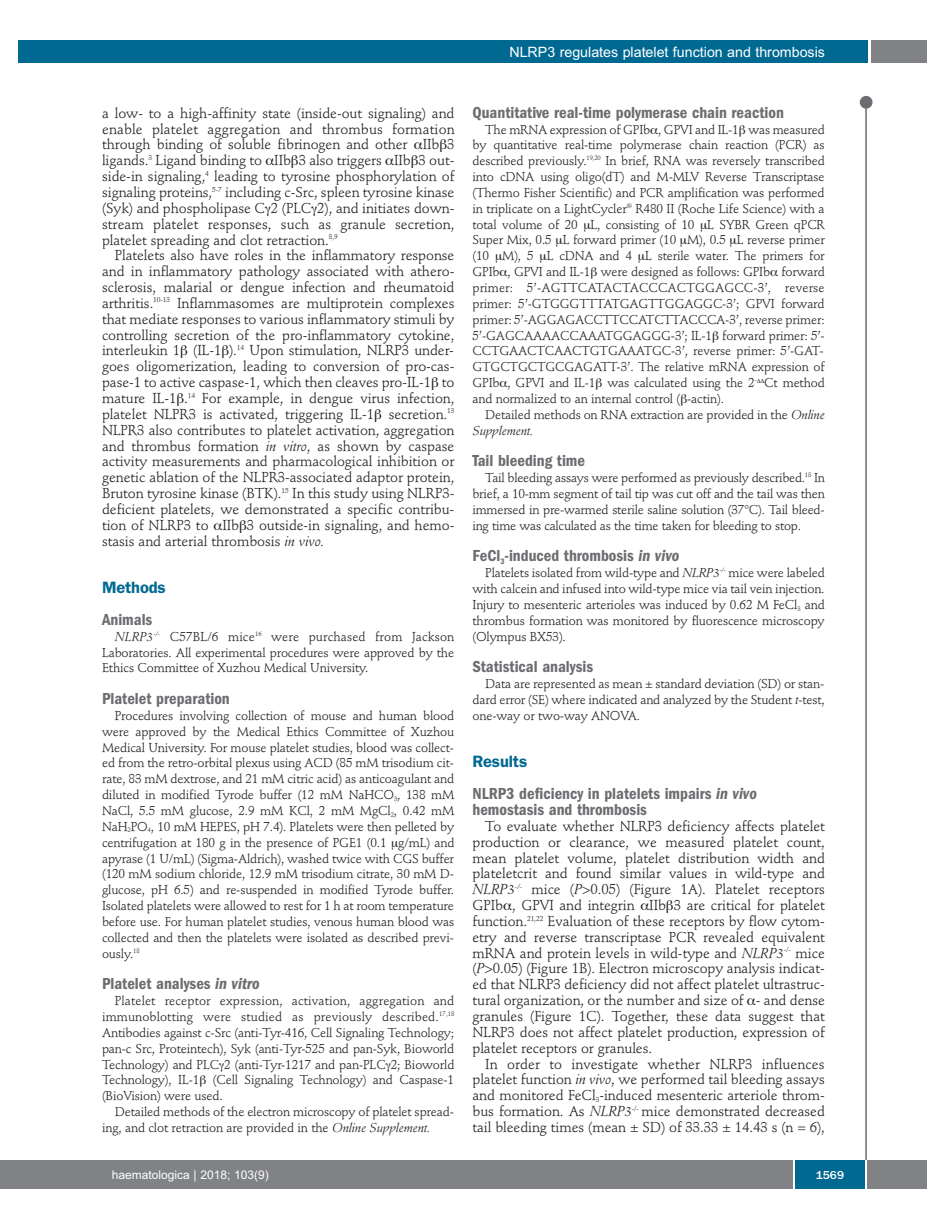
<style>
.page{position:relative;width:927px;height:1225px;background:#fff}
.page>*{position:absolute;margin:0;border:0;box-sizing:border-box;transform-origin:0 0}
.t1{font:600 condensed 16.5px/31.7px "Franklin Gothic";color:#6c6d70}
.t2{font:600 16.5px "Franklin Gothic";letter-spacing:-.01em;color:#006991}
.t3{font:14.25px/15.9px "Stempel Schneidler";letter-spacing:-.005em;color:#231f20;text-align:justify}
.t4{font:14.25px "Arial";color:#fff}
.t5{font:12.75px/15.9px "Stempel Schneidler";letter-spacing:-.015em;color:#231f20;text-align:justify}
.t6{font:12px "Arial";color:#fff}
.t7{font:500 12px "Franklin Gothic";color:#fff}
.s1{font-style:italic}
.s2{font-stretch:normal;color:#006991}
</style>
<div class="page">
<div style="left:860px;top:96px;width:12px;height:13px;background:#6c6d70;border-radius:50%"></div>
<hr style="left:865px;top:98px;width:2px;height:1062px;background:#6c6d70">
<div style="left:871px;top:40px;width:56px;height:22px;background:#808285"></div>
<div style="left:18px;top:40px;width:849px;height:22px;background:#006991"></div>
<div style="left:17px;top:1160px;width:910px;height:28px;background:#808285"></div>
<div style="left:795px;top:1160px;width:70px;height:28px;background:#006991"></div>
<hr style="left:793px;top:1160px;width:2px;height:28px;background:#fff">
<hr style="left:865px;top:1160px;width:2px;height:28px;background:#fff">
<div style="left:0;top:1160px;width:17px;height:28px;background:#808285"></div>
<p class="t4" style="left:509px;top:44px;width:317px">NLRP3 regulates platelet function and thrombosis</p>
<p class="t3" style="left:102px;top:106px;width:354px">a low- to a high-affinity state (inside-out signaling) and enable platelet aggregation and thrombus formation through binding of soluble fibrinogen and other IIb 3 ligands.<sup>3</sup> Ligand binding to IIb 3 also triggers IIb 3 out&shy;side-in signaling,<sup>4</sup> leading to tyrosine phosphorylation of signaling proteins,<sup>5-7</sup> including c-Src, spleen tyrosine kinase (Syk) and phospholipase C 2 (PLC 2), and initiates down&shy;stream platelet responses, such as granule secretion, platelet spreading and clot retraction.<sup>8,9</sup></p>
<p class="t3" style="left:102px;top:249px;width:354px;text-indent:13px">Platelets also have roles in the inflammatory response and in inflammatory pathology associated with athero&shy;sclerosis, malarial or dengue infection and rheumatoid arthritis.<sup>10-13</sup> Inflammasomes are multiprotein complexes that mediate responses to various inflammatory stimuli by controlling secretion of the pro-inflammatory cytokine, interleukin 1 (IL-1 ).<sup>14</sup> Upon stimulation, NLRP3 under&shy;goes oligomerization, leading to conversion of pro-cas&shy;pase-1 to active caspase-1, which then cleaves pro-IL-1 to mature IL-1 .<sup>14</sup> For example, in dengue virus infection, platelet NLPR3 is activated, triggering IL-1 secretion.<sup>13<br></sup>NLPR3 also contributes to platelet activation, aggregation and thrombus formation <span class="s1">in vitro</span>, as shown by caspase activity measurements and pharmacological inhibition or genetic ablation of the NLPR3-associated adaptor protein, Bruton tyrosine kinase (BTK).<sup>15</sup> In this study using NLRP3- deficient platelets, we demonstrated a specific contribu&shy;tion of NLRP3 to IIb 3 outside-in signaling, and hemo&shy;stasis and arterial thrombosis <span class="s1">in vivo.</span></p>
<p class="t2" style="left:102px;top:582px;width:65px">Methods</p>
<p class="t1" style="left:102px;top:605px;width:52px">Animals</p>
<p class="t5" style="left:102px;top:629px;width:354px;text-indent:13px"><span class="s1">NLRP3</span><sup>-/-</sup> C57BL/6 mice<sup>16</sup> were purchased from Jackson Laboratories. All experimental procedures were approved by the Ethics Committee of Xuzhou Medical University.</p>
<p class="t1" style="left:102px;top:684px;width:129px">Platelet preparation</p>
<p class="t5" style="left:102px;top:709px;width:354px;text-indent:13px">Procedures involving collection of mouse and human blood were approved by the Medical Ethics Committee of Xuzhou Medical University. For mouse platelet studies, blood was collect&shy;ed from the retro-orbital plexus using ACD (85 mM trisodium cit&shy;rate, 83 mM dextrose, and 21 mM citric acid) as anticoagulant and diluted in modified Tyrode buffer (12 mM NaHCO<sub>3</sub>, 138 mM NaCl, 5.5 mM glucose, 2.9 mM KCl, 2 mM MgCl<sub>2</sub>, 0.42 mM NaH<sub>2</sub>PO<sub>4</sub>, 10 mM HEPES, pH 7.4). Platelets were then pelleted by centrifugation at 180 g in the presence of PGE1 (0.1 g/mL) and apyrase (1 U/mL) (Sigma-Aldrich), washed twice with CGS buffer (120 mM sodium chloride, 12.9 mM trisodium citrate, 30 mM D&shy;glucose, pH 6.5) and re-suspended in modified Tyrode buffer.<br>Isolated platelets were allowed to rest for 1 h at room temperature before use. For human platelet studies, venous human blood was collected and then the platelets were isolated as described previ&shy;ously.<sup>18</sup></p>
<p class="t1" style="left:102px;top:969px;width:159px">Platelet analyses <span class="s1">in vitro</span></p>
<p class="t5" style="left:102px;top:994px;width:354px;text-indent:13px">Platelet receptor expression, activation, aggregation and immunoblotting were studied as previously described.<sup>17,18<br></sup>Antibodies against c-Src (anti-Tyr-416, Cell Signaling Technology; pan-c Src, Proteintech), Syk (anti-Tyr-525 and pan-Syk, Bioworld Technology) and PLC 2 (anti-Tyr-1217 and pan-PLC 2; Bioworld Technology), IL-1 (Cell Signaling Technology) and Caspase-1 (BioVision) were used.</p>
<p class="t5" style="left:102px;top:1105px;width:353px;text-indent:13px">Detailed methods of the electron microscopy of platelet spread&shy;ing, and clot retraction are provided in the <span class="s1">Online Supplement.</span></p>
<p class="t1" style="left:472px;top:98px;width:313px">Quantitative real-time polymerase chain reaction</p>
<p class="t5" style="left:472px;top:122px;width:354px;text-indent:13px">The mRNA expression of GPIb , GPVI and IL-1 was measured by quantitative real-time polymerase chain reaction (PCR) as described previously.<sup>19,20</sup> In brief, RNA was reversely transcribed into cDNA using oligo(dT) and M-MLV Reverse Transcriptase (Thermo Fisher Scientific) and PCR amplification was performed in triplicate on a LightCycler<sup>®</sup> R480 II (Roche Life Science) with a total volume of 20 L, consisting of 10 L SYBR Green qPCR Super Mix, 0.5 L forward primer (10 M), 0.5 L reverse primer (10 M), 5 L cDNA and 4 L sterile water. The primers for GPIb , GPVI and IL-1 were designed as follows: GPIb forward primer: 5’-AGTTCATACTACCCACTGGAGCC-3’, reverse primer: 5’-GTGGGTTTATGAGTTGGAGGC-3’; GPVI forward primer: 5’-AGGAGACCTTCCATCTTACCCA-3’, reverse primer:<br>5’-GAGCAAAACCAAATGGAGGG-3’; IL-1 forward primer: 5’- CCTGAACTCAACTGTGAAATGC-3’, reverse primer: 5’-GAT-GTGCTGCTGCGAGATT-3’. The relative mRNA expression of GPIb , GPVI and IL-1 was calculated using the 2<sup>-</sup> Ct method and normalized to an internal control ( -actin).</p>
<p class="t5" style="left:472px;top:408px;width:354px;text-indent:13px">Detailed methods on RNA extraction are provided in the <span class="s1">Online<br>Supplement.</span></p>
<p class="t1" style="left:472px;top:446px;width:114px">Tail bleeding time</p>
<p class="t5" style="left:472px;top:471px;width:354px;text-indent:13px">Tail bleeding assays were performed as previously described.<sup>18</sup> In brief, a 10-mm segment of tail tip was cut off and the tail was then immersed in pre-warmed sterile saline solution (37°C). Tail bleed&shy;ing time was calculated as the time taken for bleeding to stop.</p>
<p class="t1" style="left:472px;top:541px;width:208px">FeCl<sub>3</sub>-induced thrombosis <span class="s1">in vivo</span></p>
<p class="t5" style="left:472px;top:566px;width:354px;text-indent:13px">Platelets isolated from wild-type and <span class="s1">NLRP3</span><sup>-/-</sup> mice were labeled with calcein and infused into wild-type mice via tail vein injection.<br>Injury to mesenteric arterioles was induced by 0.62 M FeCl<sub>3</sub> and thrombus formation was monitored by fluorescence microscopy (Olympus BX53).</p>
<p class="t1" style="left:472px;top:652px;width:122px">Statistical analysis</p>
<p class="t5" style="left:472px;top:677px;width:354px;text-indent:13px">Data are represented as mean ± standard deviation (SD) or stan&shy;dard error (SE) where indicated and analyzed by the Student <span class="s1">t</span>-test, one-way or two-way ANOVA.</p>
<p class="t1" style="left:472px;top:747px;width:286px"><span class="s2">Results<br></span>NLRP3 deficiency in platelets impairs <span class="s1">in vivo</span></p>
<p class="t1" style="left:472px;top:795px;width:176px">hemostasis and thrombosis</p>
<p class="t3" style="left:472px;top:819px;width:354px;text-indent:13px">To evaluate whether NLRP3 deficiency affects platelet production or clearance, we measured platelet count, mean platelet volume, platelet distribution width and plateletcrit and found similar values in wild-type and <span class="s1">NLRP3</span><sup>-/-</sup> mice (<span class="s1">P</span>&gt;0.05) (Figure 1A). Platelet receptors GPIb , GPVI and integrin IIb 3 are critical for platelet function.<sup>21,22</sup> Evaluation of these receptors by flow cytom&shy;etry and reverse transcriptase PCR revealed equivalent mRNA and protein levels in wild-type and <span class="s1">NLRP3</span><sup>-/-</sup> mice (<span class="s1">P</span>&gt;0.05) (Figure 1B). Electron microscopy analysis indicat&shy;ed that NLRP3 deficiency did not affect platelet ultrastruc&shy;tural organization, or the number and size of - and dense granules (Figure 1C). Together, these data suggest that NLRP3 does not affect platelet production, expression of platelet receptors or granules.</p>
<p class="t3" style="left:472px;top:1057px;width:354px;text-indent:13px">In order to investigate whether NLRP3 influences platelet function <span class="s1">in vivo</span>, we performed tail bleeding assays and monitored FeCl<sub>3</sub>-induced mesenteric arteriole throm&shy;bus formation. As <span class="s1">NLRP3</span><sup>-/-</sup> mice demonstrated decreased tail bleeding times (mean ± SD) of 33.33 ± 14.43 s (n = 6),</p>
<p class="t6" style="left:112px;top:1167px;width:158px">haematologica | 2018; 103(9)</p>
<p class="t7" style="left:816px;top:1167px;width:30px">1569</p>
</div>
